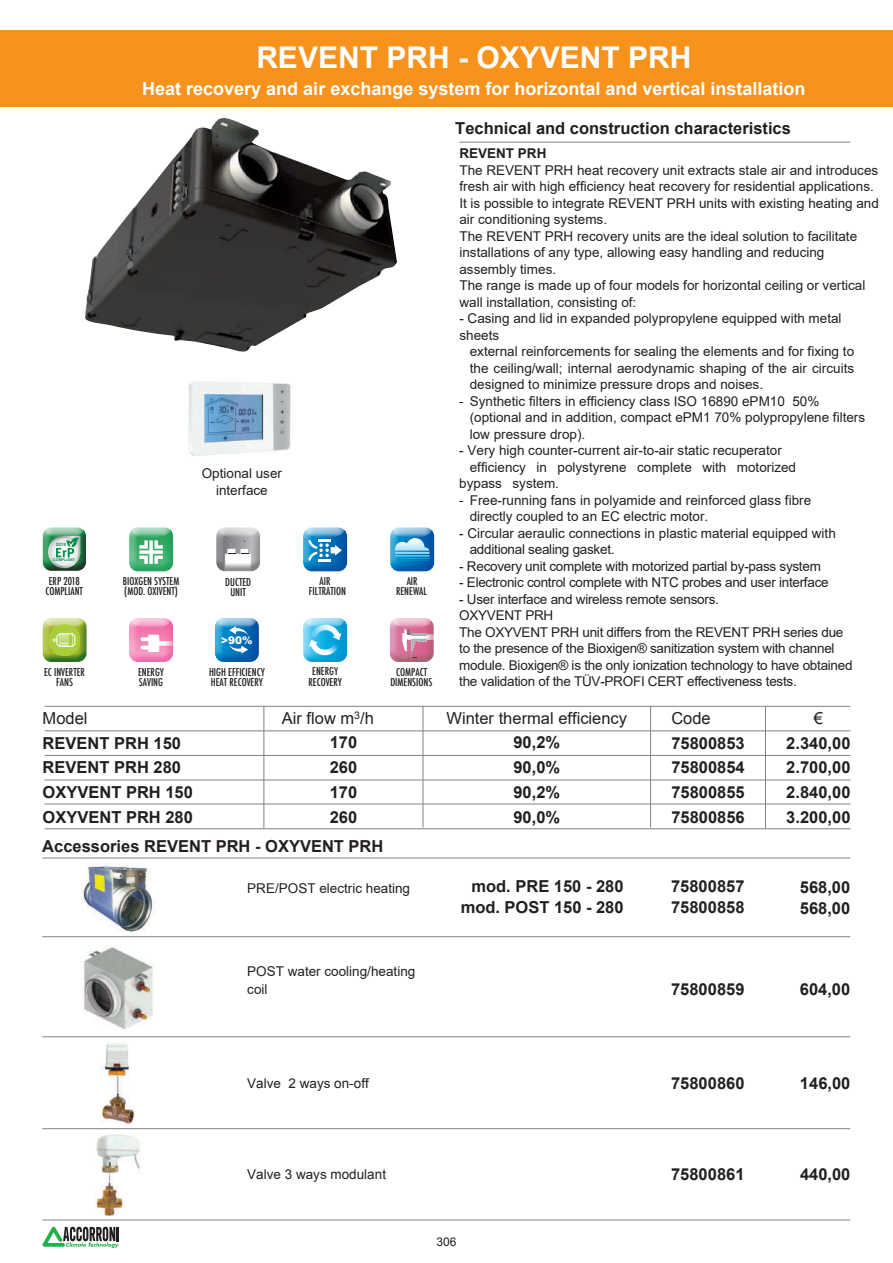
<style>
.page{position:relative;width:893px;height:1263px;background:#fff}
.page>*{position:absolute;margin:0;border:0;box-sizing:border-box;transform-origin:0 0}
.t1{font:700 30px "Arial";color:#fff}
.t2{font:700 18px "Arial";color:#fff}
.t3{font:700 16.5px/24.8px "Arial";color:#231f20;text-align:justify}
.t4{font:700 16.5px/21px "Arial";color:#231f20}
.t5{font:16.5px "Arial";color:#fff}
.t6{font:16.5px "Arial";color:#231f20}
.t7{font:13.5px/16.5px "Arial";color:#231f20}
.t8{font:13.5px/16.5px "Arial";letter-spacing:-.02em;color:#231f20}
.t9{font:700 13.5px "Arial";color:#231f20}
.t10{font:12px "Arial";color:#231f20}
.t11{font:500 condensed 10.5px/10.5px "Futura";color:#231f20;text-align:center}
.t12{font:900 10.5px "Arial";color:#fff}
.t13{font:700 4.5px "Arial";color:#008e45}
.t14{font:700 3.75px "Arial";color:#008e45}
.s1{font-weight:400;color:#fff}
.s2{font-weight:400}
.s3{font-style:inherit}
</style>
<div class="page">
<svg style="left:42px;top:1227px;width:77px;height:21px"></svg>
<hr style="left:459px;top:142px;width:391px;height:1px;background:#808285">
<div style="left:0;top:30px;width:893px;height:76px;background:#f7931d"></div>
<hr style="left:45px;top:706px;width:805px;height:1px;background:#808285">
<hr style="left:45px;top:828px;width:805px;height:1px;background:#808285">
<hr style="left:45px;top:755px;width:805px;height:1px;background:#808285">
<hr style="left:45px;top:730px;width:805px;height:1px;background:#808285">
<hr style="left:45px;top:803px;width:805px;height:1px;background:#808285">
<hr style="left:45px;top:779px;width:805px;height:1px;background:#808285">
<hr style="left:263px;top:706px;width:1px;height:122px;background:#808285">
<hr style="left:650px;top:706px;width:1px;height:121px;background:#808285">
<hr style="left:423px;top:706px;width:1px;height:121px;background:#808285">
<hr style="left:765px;top:706px;width:1px;height:122px;background:#808285">
<img style="left:85px;top:118px;width:312px;height:234px">
<hr style="left:42px;top:857px;width:808px;height:1px;background:#808285">
<hr style="left:42px;top:936px;width:808px;height:1px;background:#808285">
<hr style="left:42px;top:1036px;width:808px;height:1px;background:#808285">
<hr style="left:42px;top:1128px;width:808px;height:1px;background:#808285">
<hr style="left:42px;top:1219px;width:808px;height:1px;background:#808285">
<img style="left:81px;top:863px;width:74px;height:69px">
<img style="left:83px;top:947px;width:72px;height:83px">
<img style="left:101px;top:1043px;width:34px;height:81px">
<img style="left:95px;top:1134px;width:46px;height:81px">
<img style="left:188px;top:381px;width:103px;height:75px">
<div style="left:126px;top:619px;width:48px;height:45px;background:#ef59a1;opacity:.75"></div>
<svg style="left:132px;top:618px;width:38px;height:11px"></svg>
<div style="left:387px;top:619px;width:48px;height:45px;background:#a05f69;opacity:.75"></div>
<svg style="left:390px;top:618px;width:44px;height:44px;background:#d690ab"></svg>
<div style="left:212px;top:619px;width:48px;height:45px;background:#0850a3;opacity:.75"></div>
<svg style="left:218px;top:618px;width:38px;height:17px"></svg>
<svg style="left:229px;top:645px;width:19px;height:9px"></svg>
<div style="left:300px;top:619px;width:48px;height:45px;background:#0093d0;opacity:.75"></div>
<svg style="left:306px;top:618px;width:38px;height:37px"></svg>
<div style="left:40px;top:619px;width:48px;height:45px;background:#005824;opacity:.75"></div>
<svg style="left:45px;top:618px;width:39px;height:11px"></svg>
<img style="left:49px;top:624px;width:31px;height:31px">
<div style="left:41px;top:528px;width:46px;height:45px;background:#231f20;opacity:.75"></div>
<svg style="left:45px;top:527px;width:38px;height:42px;background:#8fbaa2"></svg>
<div style="left:128px;top:529px;width:46px;height:44px;background:#159d53;opacity:.75"></div>
<svg style="left:132px;top:527px;width:38px;height:40px;background:#7bc79c"></svg>
<div style="left:300px;top:528px;width:48px;height:46px;background:#0850a3;opacity:.75"></div>
<svg style="left:306px;top:527px;width:38px;height:35px"></svg>
<div style="left:387px;top:528px;width:48px;height:46px;background:#0850a3;opacity:.75"></div>
<svg style="left:393px;top:527px;width:38px;height:34px"></svg>
<div style="left:215px;top:528px;width:46px;height:46px;background:#6c6d70;opacity:.75"></div>
<svg style="left:216px;top:527px;width:44px;height:44px"></svg>
<p class="t13" style="left:56px;top:542px;width:12px">2018</p>
<p class="t14" style="left:53px;top:557px;width:23px">COMPLIANT</p>
<p class="t11" style="left:46px;top:576px;width:39px">ERP 2018<br>COMPLIANT</p>
<p class="t11" style="left:44px;top:666px;width:42px">EC INVERTER<br>FANS</p>
<h1 class="t1" style="left:256px;top:38px;width:437px">REVENT PRH - OXYVENT PRH</h1>
<h2 class="t2" style="left:142px;top:76px;width:665px">Heat recovery and air exchange system for horizontal and vertical installation</h2>
<p class="t5" style="left:267px;top:73px;width:525px">Heat di recupero calore e ricambio d’aria per installazione orizzontale e</p>
<p class="t3" style="left:416px;top:116px;width:377px"><span class="s1">vertic</span>Technical and construction characteristics</p>
<p class="t9" style="left:459px;top:145px;width:89px">REVENT PRH</p>
<p class="t7" style="left:459px;top:162px;width:421px">The REVENT PRH heat recovery unit extracts stale air and introduces fresh air with high efficiency heat recovery for residential applications.<br>It is possible to integrate REVENT PRH units with existing heating and air conditioning systems.<br>The REVENT PRH recovery units are the ideal solution to facilitate installations of any type, allowing easy handling and reducing assembly times.<br>The range is made up of four models for horizontal ceiling or vertical wall installation, consisting of:</p>
<p class="t7" style="left:459px;top:310px;width:384px">- Casing and lid in expanded polypropylene equipped with metal sheets</p>
<p class="t7" style="left:470px;top:343px;width:386px;text-align:justify">external reinforcements for sealing the elements and for fixing to the ceiling/wall; internal aerodynamic shaping of the air circuits designed to minimize pressure drops and noises.</p>
<p class="t7" style="left:470px;top:393px;width:397px;text-indent:-11px">- Synthetic filters in efficiency class ISO 16890 ePM10 50% (optional and in addition, compact ePM1 70% polypropylene filters low pressure drop).</p>
<p class="t7" style="left:459px;top:442px;width:324px">- Very high counter-current air-to-air static recuperator</p>
<p class="t7" style="left:470px;top:458px;width:328px">efficiency in polystyrene complete with motorized</p>
<p class="t7" style="left:459px;top:475px;width:101px">bypass system.</p>
<p class="t7" style="left:470px;top:492px;width:343px;text-indent:-11px">- Free-running fans in polyamide and reinforced glass fibre directly coupled to an EC electric motor.</p>
<p class="t7" style="left:470px;top:524px;width:368px;text-indent:-11px">- Circular aeraulic connections in plastic material equipped with additional sealing gasket.</p>
<p class="t8" style="left:459px;top:557px;width:363px">- Recovery unit complete with motorized partial by-pass system</p>
<p class="t8" style="left:459px;top:574px;width:371px">- Electronic control complete with NTC probes and user interface</p>
<p class="t8" style="left:459px;top:590px;width:395px">- User interface and wireless remote sensors.<br>OXYVENT PRH<br>The OXYVENT PRH unit differs from the REVENT PRH series due to the presence of the Bioxigen® sanitization system with channel module. Bioxigen® is the only ionization technology to have obtained the validation of the TÜV-PROFI CERT effectiveness tests.</p>
<p class="t7" style="left:202px;top:465px;width:82px;text-align:center">Optional user interface</p>
<p class="t11" style="left:123px;top:576px;width:58px;text-align:left">BIOXGEN SYSTEM (MOD. OXIVENT)</p>
<p class="t11" style="left:309px;top:576px;width:39px">AIR<br>FILTRATION</p>
<p class="t11" style="left:396px;top:576px;width:32px">AIR<br>RENEWAL</p>
<p class="t11" style="left:225px;top:577px;width:27px">DUCTED<br>UNIT</p>
<p class="t12" style="left:221px;top:632px;width:33px">&gt;90%</p>
<p class="t11" style="left:209px;top:666px;width:57px;text-align:left">HIGH EFFICIENCY<br>HEAT RECOVERY</p>
<p class="t11" style="left:308px;top:666px;width:35px">ENERGY<br>RECOVERY</p>
<p class="t11" style="left:138px;top:666px;width:27px;text-align:left">ENERGY<br>SAVING</p>
<p class="t11" style="left:390px;top:666px;width:43px">COMPACT<br>DIMENSIONS</p>
<p class="t6" style="left:43px;top:707px;width:46px">Model</p>
<p class="t3" style="left:43px;top:731px;width:152px;text-align:left">REVENT PRH 150<br>REVENT PRH 280<br>OXYVENT PRH 150<br>OXYVENT PRH 280</p>
<p class="t3" style="left:330px;top:706px;width:46px;text-align:left;text-indent:-48px"><span class="s2">Air flow m</span><sup>3</sup><span class="s2">/h<br></span>170<br>260<br>170<br>260</p>
<p class="t6" style="left:446px;top:706px;width:182px">Winter thermal efficiency</p>
<p class="t3" style="left:513px;top:731px;width:48px">90,2% 90,0% 90,2% 90,0%</p>
<p class="t6" style="left:671px;top:707px;width:41px">Code</p>
<p class="t3" style="left:671px;top:731px;width:75px">75800853<br>75800854<br>75800855<br>75800856</p>
<p class="t6" style="left:814px;top:707px;width:11px">€</p>
<p class="t3" style="left:786px;top:731px;width:66px">2.340,00<br>2.700,00<br>2.840,00<br>3.200,00</p>
<p class="t3" style="left:42px;top:834px;width:343px">Accessories REVENT PRH - OXYVENT PRH</p>
<p class="t7" style="left:247px;top:880px;width:164px">PRE/POST electric heating</p>
<p class="t4" style="left:461px;top:876px;width:164px;text-align:right"><span class="s3">mod</span>. PRE 150 - 280 <span class="s3">mod</span>. POST 150 - 280</p>
<p class="t4" style="left:671px;top:876px;width:75px">75800857<br>75800858</p>
<p class="t4" style="left:800px;top:877px;width:52px">568,00<br>568,00</p>
<p class="t7" style="left:247px;top:962px;width:170px;line-height:18px">POST water cooling/heating coil</p>
<p class="t4" style="left:671px;top:979px;width:75px">75800859</p>
<p class="t4" style="left:800px;top:979px;width:52px">604,00</p>
<p class="t7" style="left:247px;top:1075px;width:123px">Valve 2 ways on-off</p>
<p class="t3" style="left:671px;top:1071px;width:75px">75800860</p>
<p class="t3" style="left:800px;top:1071px;width:52px">146,00</p>
<p class="t7" style="left:247px;top:1166px;width:140px">Valve 3 ways modulant</p>
<p class="t3" style="left:671px;top:1163px;width:75px">75800861</p>
<p class="t3" style="left:800px;top:1163px;width:52px">440,00</p>
<p class="t10" style="left:436px;top:1234px;width:22px">306</p>
</div>
